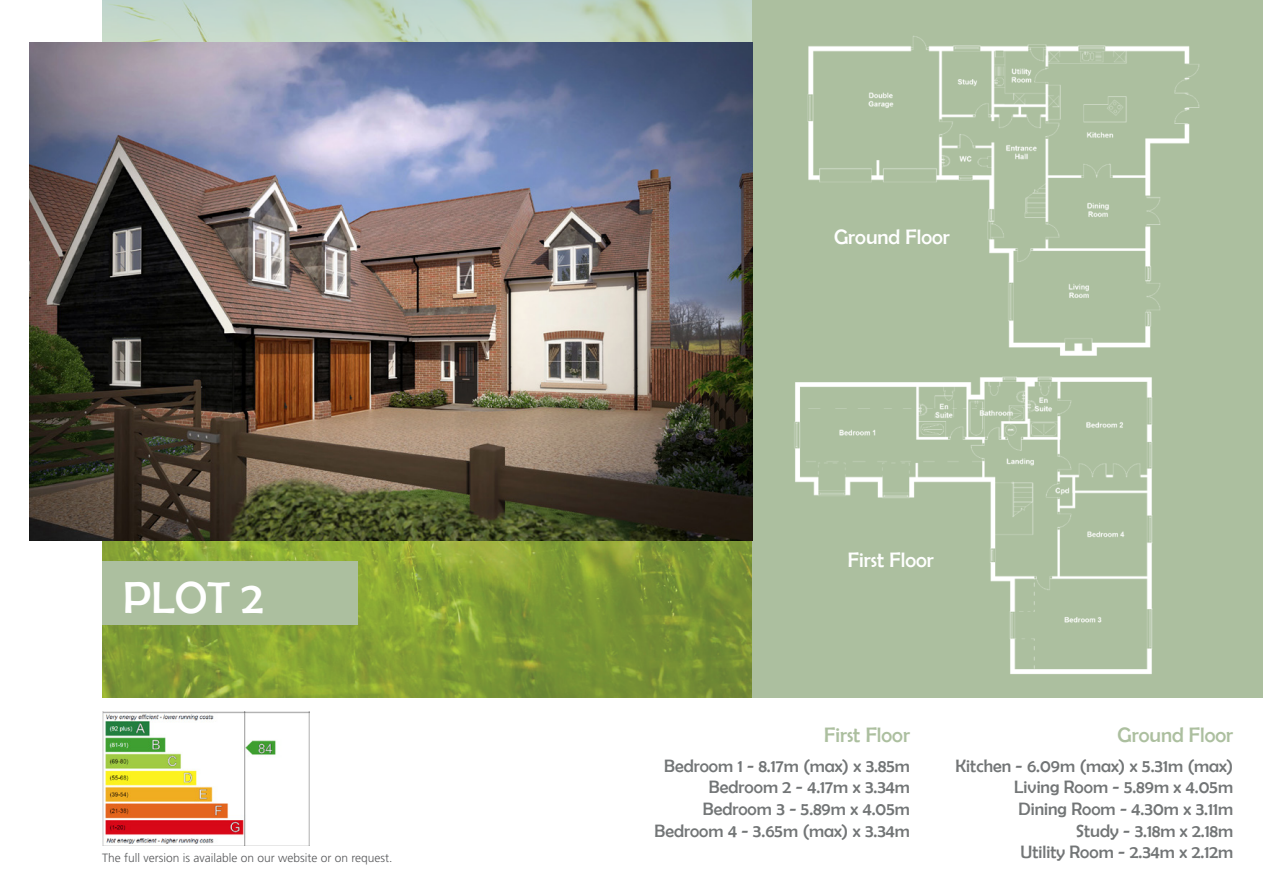
<style>
.page{position:relative;width:1263px;height:893px;background:#fff}
.page>*{position:absolute;margin:0;border:0;box-sizing:border-box;transform-origin:0 0}
.t1{font:45px "Berlin Sans FB";color:#fff}
.t2{font:21px "Berlin Sans FB";color:#fff}
.t3{font:21px "Berlin Sans FB";color:#acbf9f}
.t4{font:18px "Berlin Sans FB";color:#727576}
.Main_body{font:300 12px "Frutiger LT Std";color:#57585a}
</style>
<div class="page">
<svg style="left:102px;top:0;width:651px;height:697px"></svg>
<div style="left:753px;top:0;width:510px;height:697px;background:#acbf9f"></div>
<img style="left:30px;top:43px;width:723px;height:497px">
<img style="left:102px;top:711px;width:207px;height:135px">
<img style="left:807px;top:36px;width:393px;height:320px">
<img style="left:794px;top:376px;width:359px;height:298px">
<div style="left:102px;top:561px;width:255px;height:64px;background:#acbf9f"></div>
<p class="t1" style="left:123px;top:573px;width:142px">PLOT 2</p>
<p class="Main_body" style="left:102px;top:851px;width:292px">The full version is available on our website or on request.</p>
<p class="t2" style="left:834px;top:225px;width:117px">Ground Floor</p>
<p class="t2" style="left:848px;top:548px;width:87px">First Floor</p>
<p class="t3" style="left:824px;top:723px;width:87px">First Floor</p>
<p class="t4" style="left:664px;top:756px;width:247px">Bedroom 1 - 8.17m (max) x 3.85m</p>
<p class="t4" style="left:709px;top:777px;width:203px">Bedroom 2 - 4.17m x 3.34m</p>
<p class="t4" style="left:703px;top:799px;width:209px">Bedroom 3 - 5.89m x 4.05m</p>
<p class="t4" style="left:654px;top:820px;width:257px">Bedroom 4 - 3.65m (max) x 3.34m</p>
<p class="t3" style="left:1117px;top:723px;width:117px">Ground Floor</p>
<p class="t4" style="left:955px;top:756px;width:279px">Kitchen - 6.09m (max) x 5.31m (max)</p>
<p class="t4" style="left:1014px;top:777px;width:220px">Living Room - 5.89m x 4.05m</p>
<p class="t4" style="left:1019px;top:799px;width:216px">Dining Room - 4.30m x 3.11m</p>
<p class="t4" style="left:1076px;top:820px;width:159px">Study - 3.18m x 2.18m</p>
<p class="t4" style="left:1020px;top:842px;width:214px">Utility Room - 2.34m x 2.12m</p>
</div>
